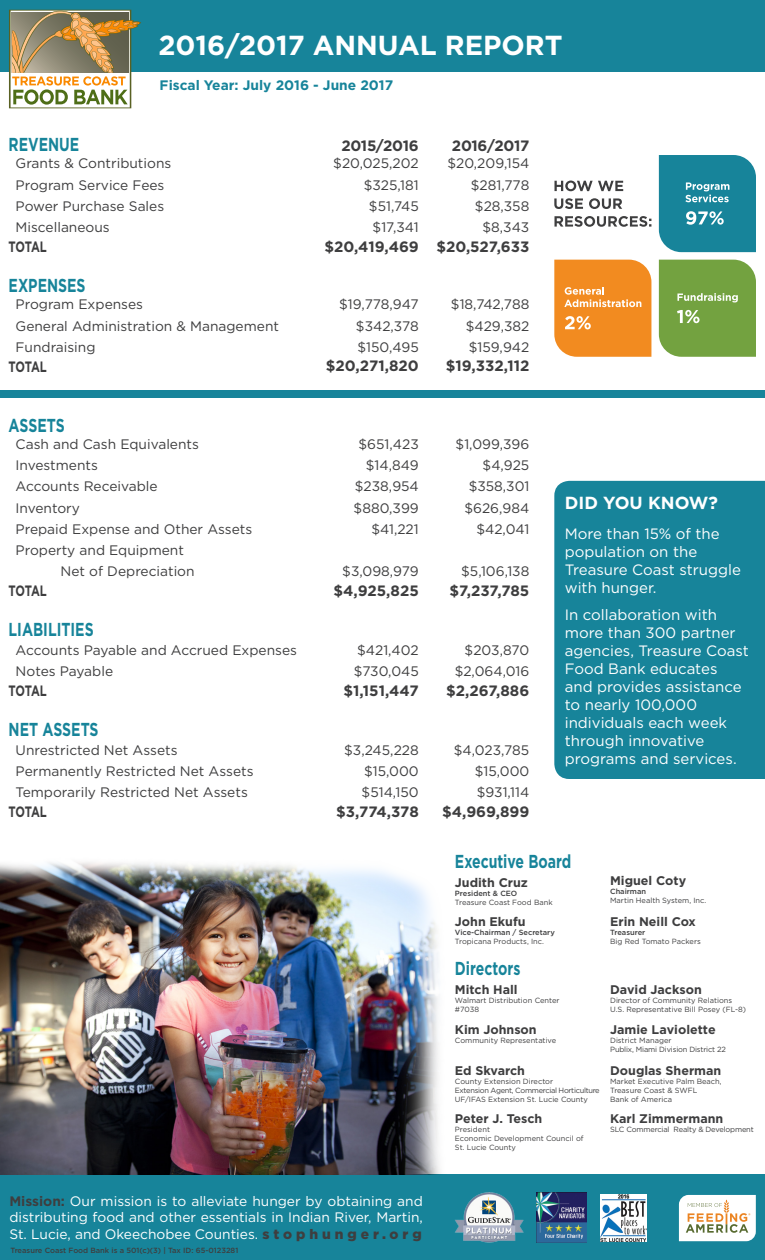
<style>
.page{position:relative;width:765px;height:1260px;background:#fff}
.page>*{position:absolute;margin:0;border:0;box-sizing:border-box;transform-origin:0 0}
.t1{font:700 27.5px "Gotham";color:#fff}
.t2{font:700 18.75px "Gotham";color:#17849a;scale:.75 1}
.t3{font:700 17.5px "Gotham";color:#fff}
.t4{font:15px/18px "Gotham";color:#fff}
.t5{font:700 15px "Gotham";letter-spacing:-.01em;color:#3e3e3f}
.t6{font:700 15px "Gotham";letter-spacing:-.01em;color:#3e3e3f;scale:.75 1}
.t7{font:13.75px "Gotham";color:#3e3e3f}
.t8{font:13.75px/16.5px "Gotham";color:#fff;text-align:justify}
.t9{font:700 13.75px "Gotham";color:#17849a}
.t10{font:700 12.5px "Gotham";color:#3e3e3f}
.t11{font:7.5px/9px "Gotham";color:#3e3e3f}
.t12{font:500 7.5px "Gotham";color:#3e3e3f}
.t13{font:7.5px "Gotham";letter-spacing:-.02em;color:#3e3e3f}
.t14{font:7.5px "Gotham";letter-spacing:-.04em;color:#3e3e3f}
.s1{font-weight:700;color:#3e3e3f}
.s2{font-weight:900;color:#3e3e3f}
</style>
<div class="page">
<div style="left:0;top:0;width:765px;height:72px;background:#17849a"></div>
<svg style="left:9px;top:10px;width:132px;height:98px"></svg>
<div style="left:0;top:1174px;width:765px;height:86px;background:#17849a"></div>
<img style="left:537px;top:1192px;width:50px;height:50px">
<img style="left:455px;top:1192px;width:68px;height:50px">
<img style="left:600px;top:1195px;width:47px;height:46px">
<img style="left:0;top:862px;width:440px;height:312px">
<svg style="left:679px;top:1195px;width:77px;height:46px;background:#ede8dc"></svg>
<div style="left:0;top:390px;width:765px;height:8px;background:#17849a"></div>
<svg style="left:554px;top:181px;width:69px;height:10px"></svg>
<svg style="left:554px;top:198px;width:29px;height:11px"></svg>
<svg style="left:589px;top:198px;width:33px;height:11px"></svg>
<svg style="left:554px;top:216px;width:97px;height:11px"></svg>
<svg style="left:659px;top:155px;width:97px;height:97px;background:#288da1"></svg>
<svg style="left:554px;top:260px;width:97px;height:97px;background:#f39433"></svg>
<svg style="left:659px;top:260px;width:97px;height:97px;background:#7ba74b"></svg>
<div style="left:554px;top:481px;width:211px;height:298px;background:#17849a"></div>
<p class="t1" style="left:158px;top:27px;width:406px">2016/2017 ANNUAL REPORT</p>
<p class="t9" style="left:160px;top:76px;width:235px">Fiscal Year: July 2016 - June 2017</p>
<p class="t2" style="left:9px;top:132px;width:96px">REVENUE</p>
<p class="t7" style="left:16px;top:155px;width:157px">Grants &amp; Contributions</p>
<p class="t7" style="left:16px;top:176px;width:150px">Program Service Fees</p>
<p class="t7" style="left:16px;top:197px;width:150px">Power Purchase Sales</p>
<p class="t7" style="left:16px;top:218px;width:96px">Miscellaneous</p>
<p class="t6" style="left:9px;top:236px;width:53px">TOTAL</p>
<p class="t5" style="left:341px;top:136px;width:79px">2015/2016</p>
<p class="t7" style="left:333px;top:155px;width:87px">$20,025,202</p>
<p class="t7" style="left:364px;top:176px;width:57px">$325,181</p>
<p class="t7" style="left:369px;top:197px;width:51px">$51,745</p>
<p class="t7" style="left:373px;top:218px;width:48px">$17,341</p>
<p class="t5" style="left:324px;top:236px;width:96px">$20,419,469</p>
<p class="t5" style="left:452px;top:136px;width:79px">2016/2017</p>
<p class="t7" style="left:447px;top:155px;width:83px">$20,209,154</p>
<p class="t7" style="left:471px;top:176px;width:60px">$281,778</p>
<p class="t7" style="left:475px;top:197px;width:56px">$28,358</p>
<p class="t7" style="left:483px;top:218px;width:48px">$8,343</p>
<p class="t5" style="left:436px;top:236px;width:95px">$20,527,633</p>
<p class="t2" style="left:9px;top:273px;width:104px">EXPENSES</p>
<p class="t7" style="left:16px;top:296px;width:129px">Program Expenses</p>
<p class="t7" style="left:16px;top:317px;width:265px">General Administration &amp; Management</p>
<p class="t7" style="left:16px;top:338px;width:81px">Fundraising</p>
<p class="t6" style="left:9px;top:356px;width:53px">TOTAL</p>
<p class="t7" style="left:339px;top:296px;width:81px">$19,778,947</p>
<p class="t7" style="left:356px;top:317px;width:64px">$342,378</p>
<p class="t7" style="left:357px;top:338px;width:63px">$150,495</p>
<p class="t5" style="left:326px;top:356px;width:95px">$20,271,820</p>
<p class="t7" style="left:451px;top:296px;width:80px">$18,742,788</p>
<p class="t7" style="left:466px;top:317px;width:65px">$429,382</p>
<p class="t7" style="left:469px;top:338px;width:62px">$159,942</p>
<p class="t5" style="left:446px;top:356px;width:85px">$19,332,112</p>
<p class="t2" style="left:9px;top:412px;width:76px">ASSETS</p>
<p class="t7" style="left:16px;top:435px;width:185px">Cash and Cash Equivalents</p>
<p class="t7" style="left:16px;top:457px;width:84px">Investments</p>
<p class="t7" style="left:16px;top:478px;width:144px">Accounts Receivable</p>
<p class="t7" style="left:16px;top:499px;width:66px">Inventory</p>
<p class="t7" style="left:16px;top:520px;width:238px">Prepaid Expense and Other Assets</p>
<p class="t7" style="left:16px;top:542px;width:170px">Property and Equipment</p>
<p class="t7" style="left:61px;top:563px;width:136px">Net of Depreciation</p>
<p class="t6" style="left:9px;top:581px;width:53px">TOTAL</p>
<p class="t2" style="left:9px;top:617px;width:115px">LIABILITIES</p>
<p class="t7" style="left:16px;top:641px;width:283px">Accounts Payable and Accrued Expenses</p>
<p class="t7" style="left:16px;top:663px;width:99px">Notes Payable</p>
<p class="t6" style="left:9px;top:681px;width:53px">TOTAL</p>
<p class="t2" style="left:9px;top:717px;width:122px">NET ASSETS</p>
<p class="t7" style="left:16px;top:741px;width:164px">Unrestricted Net Assets</p>
<p class="t7" style="left:16px;top:763px;width:239px">Permanently Restricted Net Assets</p>
<p class="t7" style="left:16px;top:784px;width:234px">Temporarily Restricted Net Assets</p>
<p class="t6" style="left:9px;top:802px;width:53px">TOTAL</p>
<p class="t7" style="left:359px;top:435px;width:62px">$651,423</p>
<p class="t7" style="left:366px;top:457px;width:54px">$14,849</p>
<p class="t7" style="left:355px;top:478px;width:65px">$238,954</p>
<p class="t7" style="left:354px;top:499px;width:67px">$880,399</p>
<p class="t7" style="left:371px;top:520px;width:49px">$41,221</p>
<p class="t7" style="left:342px;top:563px;width:78px">$3,098,979</p>
<p class="t5" style="left:333px;top:581px;width:87px">$4,925,825</p>
<p class="t7" style="left:357px;top:641px;width:63px">$421,402</p>
<p class="t7" style="left:354px;top:663px;width:67px">$730,045</p>
<p class="t5" style="left:343px;top:681px;width:77px">$1,151,447</p>
<p class="t7" style="left:344px;top:741px;width:76px">$3,245,228</p>
<p class="t7" style="left:364px;top:763px;width:56px">$15,000</p>
<p class="t7" style="left:362px;top:784px;width:59px">$514,150</p>
<p class="t5" style="left:336px;top:802px;width:84px">$3,774,378</p>
<p class="t7" style="left:456px;top:435px;width:75px">$1,099,396</p>
<p class="t7" style="left:483px;top:457px;width:48px">$4,925</p>
<p class="t7" style="left:469px;top:478px;width:62px">$358,301</p>
<p class="t7" style="left:464px;top:499px;width:66px">$626,984</p>
<p class="t7" style="left:476px;top:520px;width:55px">$42,041</p>
<p class="t7" style="left:461px;top:563px;width:70px">$5,106,138</p>
<p class="t5" style="left:450px;top:581px;width:81px">$7,237,785</p>
<p class="t7" style="left:465px;top:641px;width:66px">$203,870</p>
<p class="t7" style="left:455px;top:663px;width:76px">$2,064,016</p>
<p class="t5" style="left:446px;top:681px;width:85px">$2,267,886</p>
<p class="t7" style="left:454px;top:741px;width:77px">$4,023,785</p>
<p class="t7" style="left:475px;top:763px;width:56px">$15,000</p>
<p class="t7" style="left:477px;top:784px;width:54px">$931,114</p>
<p class="t5" style="left:442px;top:802px;width:89px">$4,969,899</p>
<p class="t3" style="left:565px;top:492px;width:155px">DID YOU KNOW?</p>
<p class="t4" style="left:565px;top:525px;width:178px">More than 15% of the population on the<br>Treasure Coast struggle with hunger.</p>
<p class="t4" style="left:565px;top:606px;width:186px">In collaboration with more than 300 partner agencies, Treasure Coast<br>Food Bank educates and provides assistance to nearly 100,000 individuals each week through innovative programs and services.</p>
<p class="t2" style="left:455px;top:849px;width:157px">Executive Board</p>
<p class="t10" style="left:455px;top:874px;width:75px">Judith Cruz</p>
<p class="t12" style="left:455px;top:888px;width:64px">President &amp; CEO</p>
<p class="t11" style="left:455px;top:897px;width:99px">Treasure Coast Food Bank</p>
<p class="t10" style="left:610px;top:872px;width:78px">Miguel Coty</p>
<p class="t12" style="left:610px;top:886px;width:38px">Chairman</p>
<p class="t11" style="left:610px;top:895px;width:98px">Martin Health System, Inc.</p>
<p class="t10" style="left:455px;top:913px;width:72px">John Ekufu</p>
<p class="t12" style="left:455px;top:927px;width:101px">Vice-Chairman / Secretary</p>
<p class="t11" style="left:455px;top:936px;width:91px">Tropicana Products, Inc.</p>
<p class="t10" style="left:610px;top:913px;width:87px">Erin Neill Cox</p>
<p class="t12" style="left:610px;top:927px;width:37px">Treasurer</p>
<p class="t11" style="left:610px;top:936px;width:92px">Big Red Tomato Packers</p>
<p class="t2" style="left:455px;top:956px;width:89px">Directors</p>
<p class="t10" style="left:455px;top:981px;width:64px">Mitch Hall</p>
<p class="t11" style="left:455px;top:995px;width:106px">Walmart Distribution Center</p>
<p class="t11" style="left:455px;top:1004px;width:26px">#7038</p>
<p class="t10" style="left:610px;top:981px;width:93px">David Jackson</p>
<p class="t11" style="left:610px;top:995px;width:124px">Director of Community Relations</p>
<p class="t11" style="left:610px;top:1004px;width:138px">U.S. Representative Bill Posey (FL-8)</p>
<p class="t10" style="left:455px;top:1022px;width:83px">Kim Johnson</p>
<p class="t11" style="left:455px;top:1036px;width:103px">Community Representative</p>
<p class="t10" style="left:610px;top:1022px;width:107px">Jamie Laviolette</p>
<p class="t11" style="left:610px;top:1036px;width:63px">District Manager</p>
<p class="t13" style="left:610px;top:1045px;width:117px">Publix, Miami Division District 22</p>
<p class="t10" style="left:455px;top:1062px;width:72px">Ed Skvarch</p>
<p class="t11" style="left:455px;top:1077px;width:100px">County Extension Director</p>
<p class="t14" style="left:455px;top:1085px;width:146px">Extension Agent, Commercial Horticulture</p>
<p class="t11" style="left:455px;top:1095px;width:135px">UF/IFAS Extension St. Lucie County</p>
<p class="t10" style="left:610px;top:1062px;width:113px">Douglas Sherman</p>
<p class="t11" style="left:610px;top:1077px;width:113px">Market Executive Palm Beach,<br>Treasure Coast &amp; SWFL</p>
<p class="t11" style="left:610px;top:1095px;width:63px">Bank of America</p>
<p class="t10" style="left:455px;top:1110px;width:89px">Peter J. Tesch</p>
<p class="t11" style="left:455px;top:1125px;width:37px">President</p>
<p class="t11" style="left:455px;top:1134px;width:130px">Economic Development Council of<br>St. Lucie County</p>
<p class="t10" style="left:610px;top:1110px;width:115px">Karl Zimmermann</p>
<p class="t13" style="left:610px;top:1124px;width:145px">SLC Commercial Realty &amp; Development</p>
<p class="t8" style="left:9px;top:1192px;width:415px"><span class="s1">Mission:</span> Our mission is to alleviate hunger by obtaining and distributing food and other essentials in Indian River, Martin, St. Lucie, and Okeechobee Counties. <span class="s2">s t o p h u n g e r . o r g</span></p>
<p class="t12" style="left:10px;top:1245px;width:229px">Treasure Coast Food Bank is a 501(c)(3) | Tax ID: 65-0123281</p>
</div>
